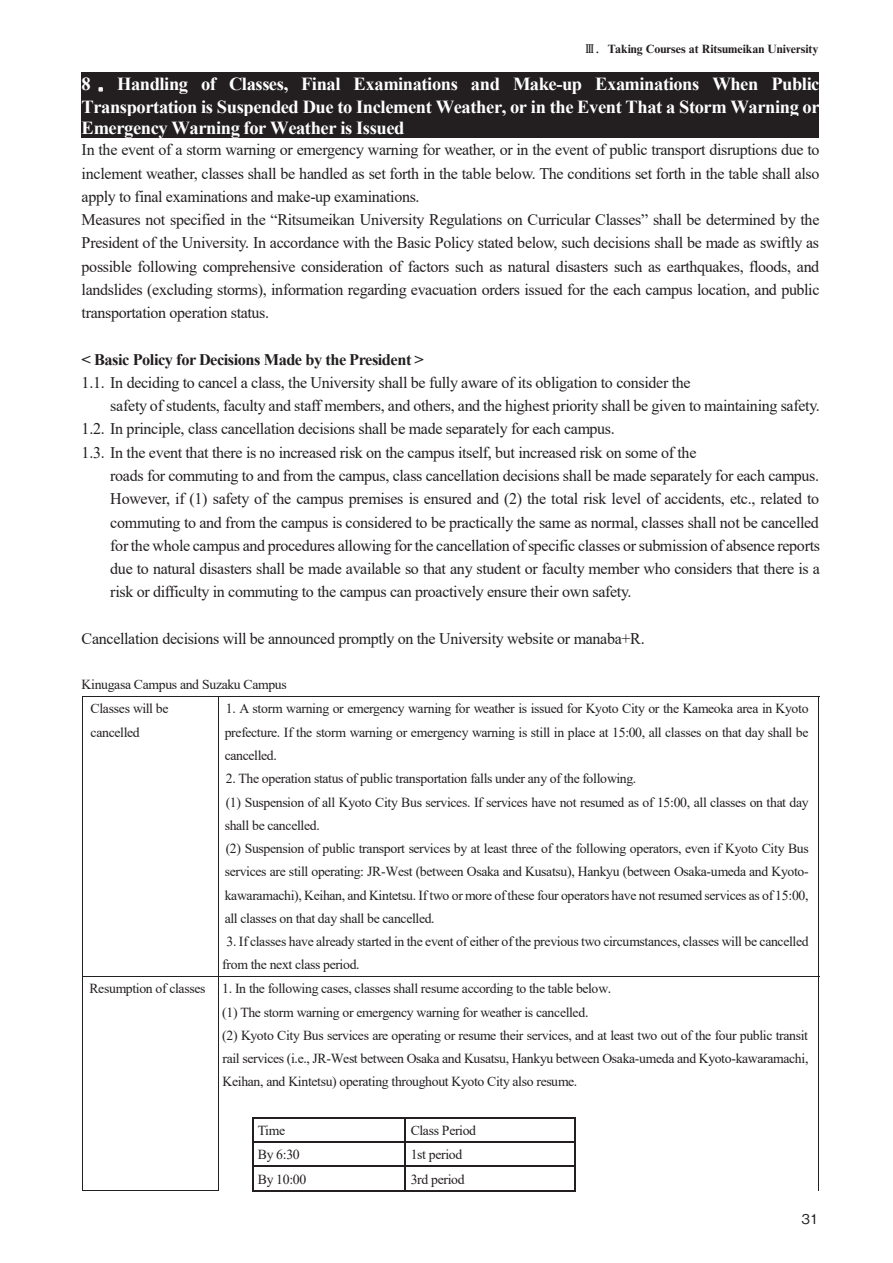
<style>
.page{position:relative;width:893px;height:1263px;background:#fff}
.page>*{position:absolute;margin:0;border:0;box-sizing:border-box;transform-origin:0 0}
.t1{font:700 18.3px/21.8px "Times New Roman";letter-spacing:-.02em;color:#fff;text-align:justify}
.t2{font:16.2px/23.2px "Times New Roman";letter-spacing:-.02em;color:#231f20}
.t3{font:700 16.2px "Times New Roman";letter-spacing:-.03em;color:#231f20}
.t4{font:13.8px/23.2px "Times New Roman";letter-spacing:-.025em;color:#231f20}
.t5{font:500 13.5px "Gothic BBB Pr 5";color:#231f20}
.t6{font:700 12px "Times New Roman MT Std";color:#231f20}
.s1{font-family:"Ryumin Pr 5"}
.s2{font-family:"HGP Gothic E";font-weight:400}
</style>
<div class="page">
<div style="left:82px;top:72px;width:737px;height:24px;background:#231f20"></div>
<div style="left:82px;top:96px;width:737px;height:21px;background:#231f20"></div>
<div style="left:82px;top:117px;width:737px;height:21px;background:#231f20"></div>
<hr style="left:82px;top:696px;width:737px;height:1px;background:#231f20">
<hr style="left:82px;top:697px;width:1px;height:279px;background:#231f20">
<hr style="left:218px;top:697px;width:1px;height:279px;background:#231f20">
<hr style="left:819px;top:697px;width:1px;height:279px;background:#231f20">
<hr style="left:82px;top:976px;width:737px;height:1px;background:#231f20">
<hr style="left:82px;top:976px;width:1px;height:117px;background:#231f20">
<hr style="left:218px;top:976px;width:1px;height:117px;background:#231f20">
<hr style="left:819px;top:976px;width:1px;height:117px;background:#231f20">
<hr style="left:252px;top:1117px;width:324px;height:1px;background:#231f20">
<hr style="left:252px;top:1141px;width:324px;height:1px;background:#231f20">
<hr style="left:252px;top:1166px;width:324px;height:1px;background:#231f20">
<svg style="left:82px;top:1093px;width:1px;height:97px"></svg>
<hr style="left:82px;top:1190px;width:136px;height:1px;background:#231f20">
<svg style="left:218px;top:1093px;width:1px;height:98px"></svg>
<svg style="left:252px;top:1118px;width:1px;height:72px"></svg>
<hr style="left:252px;top:1190px;width:153px;height:1px;background:#231f20">
<svg style="left:405px;top:1118px;width:1px;height:73px"></svg>
<hr style="left:406px;top:1190px;width:169px;height:1px;background:#231f20">
<svg style="left:575px;top:1118px;width:1px;height:73px"></svg>
<p class="t6" style="left:584px;top:42px;width:236px"><span class="s1">Ⅲ．</span>Taking Courses at Ritsumeikan University</p>
<p class="t1" style="left:82px;top:73px;width:739px">8 <span class="s2">．</span> Handling of Classes, Final Examinations and Make-up Examinations When Public Transportation is Suspended Due to Inclement Weather, or in the Event That a Storm Warning or Emergency Warning for Weather is Issued</p>
<p class="t2" style="left:82px;top:138px;width:739px">In the event of a storm warning or emergency warning for weather, or in the event of public transport disruptions due to inclement weather, classes shall be handled as set forth in the table below. The conditions set forth in the table shall also apply to final examinations and make-up examinations.<br>Measures not specified in the “Ritsumeikan University Regulations on Curricular Classes” shall be determined by the President of the University. In accordance with the Basic Policy stated below, such decisions shall be made as swiftly as possible following comprehensive consideration of factors such as natural disasters such as earthquakes, floods, and landslides (excluding storms), information regarding evacuation orders issued for the each campus location, and public transportation operation status.</p>
<p class="t3" style="left:82px;top:348px;width:344px">&lt; Basic Policy for Decisions Made by the President &gt;</p>
<p class="t2" style="left:82px;top:370px;width:611px">1.1. In deciding to cancel a class, the University shall be fully aware of its obligation to consider the</p>
<p class="t2" style="left:110px;top:394px;width:711px">safety of students, faculty and staff members, and others, and the highest priority shall be given to maintaining safety.</p>
<p class="t2" style="left:82px;top:417px;width:535px">1.2. In principle, class cancellation decisions shall be made separately for each campus.</p>
<p class="t2" style="left:82px;top:440px;width:616px">1.3. In the event that there is no increased risk on the campus itself, but increased risk on some of the</p>
<p class="t2" style="left:110px;top:463px;width:710px">roads for commuting to and from the campus, class cancellation decisions shall be made separately for each campus.</p>
<p class="t2" style="left:110px;top:487px;width:710px">However, if (1) safety of the campus premises is ensured and (2) the total risk level of accidents, etc., related to</p>
<p class="t2" style="left:110px;top:510px;width:710px">commuting to and from the campus is considered to be practically the same as normal, classes shall not be cancelled</p>
<p class="t2" style="left:110px;top:533px;width:711px">for the whole campus and procedures allowing for the cancellation of specific classes or submission of absence reports</p>
<p class="t2" style="left:110px;top:556px;width:711px">due to natural disasters shall be made available so that any student or faculty member who considers that there is a</p>
<p class="t2" style="left:110px;top:580px;width:523px">risk or difficulty in commuting to the campus can proactively ensure their own safety.</p>
<p class="t2" style="left:82px;top:626px;width:565px">Cancellation decisions will be announced promptly on the University website or manaba+R.</p>
<p class="t4" style="left:91px;top:672px;width:198px;line-height:23.7px;text-indent:-9px">Kinugasa Campus and Suzaku Campus<br>Classes will be<br>cancelled</p>
<p class="t4" style="left:225px;top:697px;width:585px;text-align:justify">1. A storm warning or emergency warning for weather is issued for Kyoto City or the Kameoka area in Kyoto prefecture. If the storm warning or emergency warning is still in place at 15:00, all classes on that day shall be cancelled.</p>
<p class="t4" style="left:225px;top:766px;width:586px">2. The operation status of public transportation falls under any of the following.<br>(1) Suspension of all Kyoto City Bus services. If services have not resumed as of 15:00, all classes on that day shall be cancelled.<br>(2) Suspension of public transport services by at least three of the following operators, even if Kyoto City Bus services are still operating: JR-West (between Osaka and Kusatsu), Hankyu (between Osaka-umeda and Kyoto&shy;kawaramachi), Keihan, and Kintetsu. If two or more of these four operators have not resumed services as of 15:00, all classes on that day shall be cancelled.</p>
<p class="t4" style="left:226px;top:929px;width:584px">3. If classes have already started in the event of either of the previous two circumstances, classes will be cancelled</p>
<p class="t4" style="left:222px;top:953px;width:139px">from the next class period.</p>
<p class="t4" style="left:89px;top:976px;width:523px">Resumption of classes 1. In the following cases, classes shall resume according to the table below.</p>
<p class="t4" style="left:222px;top:1000px;width:368px">(1) The storm warning or emergency warning for weather is cancelled.</p>
<p class="t4" style="left:222px;top:1023px;width:587px">(2) Kyoto City Bus services are operating or resume their services, and at least two out of the four public transit</p>
<p class="t4" style="left:222px;top:1046px;width:588px">rail services (i.e., JR-West between Osaka and Kusatsu, Hankyu between Osaka-umeda and Kyoto-kawaramachi,</p>
<p class="t4" style="left:222px;top:1070px;width:356px">Keihan, and Kintetsu) operating throughout Kyoto City also resume.</p>
<p class="t4" style="left:258px;top:1118px;width:29px">Time</p>
<p class="t4" style="left:411px;top:1118px;width:67px">Class Period</p>
<p class="t4" style="left:258px;top:1142px;width:43px">By 6:30</p>
<p class="t4" style="left:411px;top:1142px;width:53px">1st period</p>
<p class="t4" style="left:258px;top:1167px;width:50px">By 10:00</p>
<p class="t4" style="left:411px;top:1167px;width:55px">3rd period</p>
<p class="t5" style="left:801px;top:1208px;width:19px">31</p>
</div>
